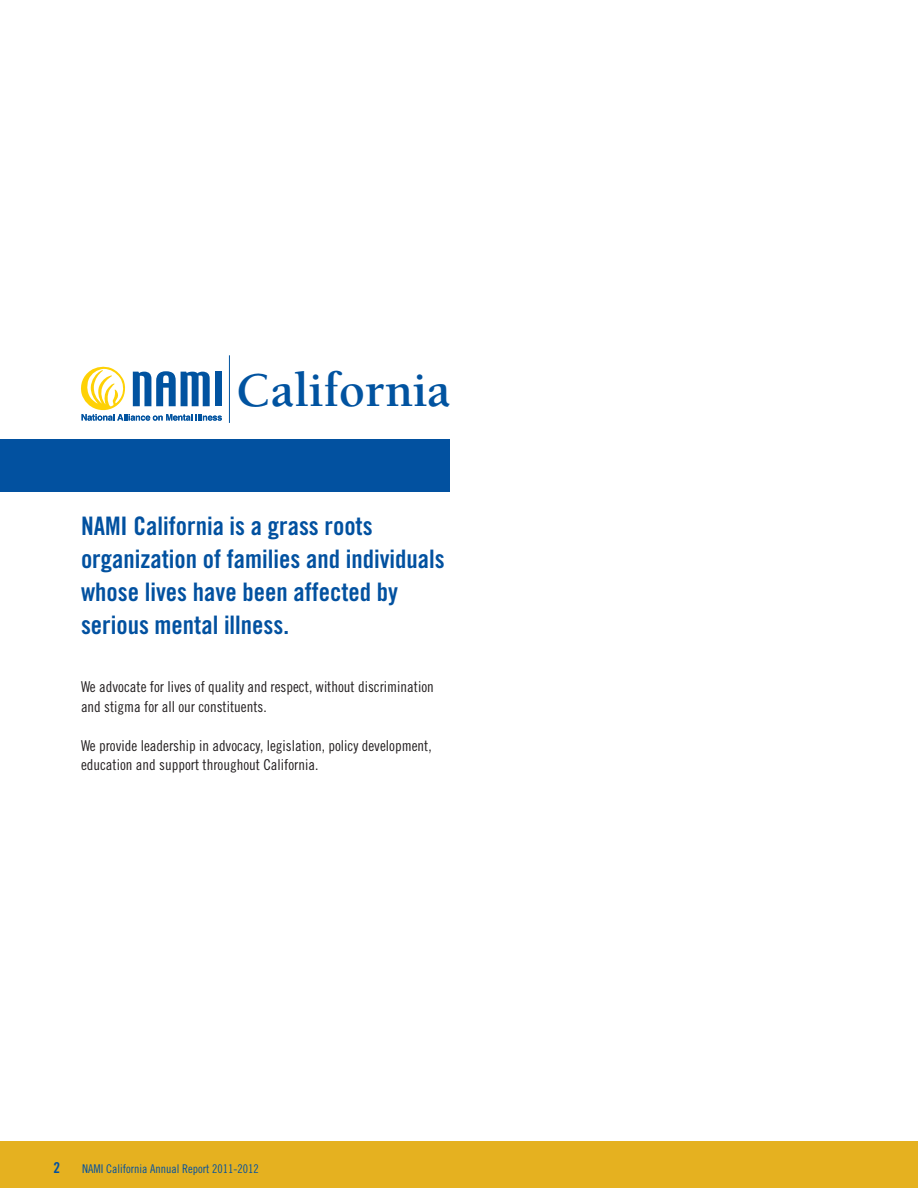
<style>
.page{position:relative;width:918px;height:1188px;background:#fff}
.page>*{position:absolute;margin:0;border:0;box-sizing:border-box;transform-origin:0 0}
.t1{font:700 49.65px "Berkeley";color:#0153a0}
.t2{font:25.5px/33px "Trade Gothic Bold Cond Twenty";color:#0251a0}
.t3{font:15px/19.5px "Trade Gothic Cond Eighteen";color:#231f20}
.t4{font:15px "Trade Gothic Bold Cond Twenty";color:#0251a0}
.t5{font:12px "Trade Gothic Cond Eighteen";color:#0251a0}
</style>
<div class="page">
<hr style="left:229px;top:355px;width:1px;height:68px;background:#0153a0">
<svg style="left:81px;top:366px;width:141px;height:55px"></svg>
<div style="left:0;top:1141px;width:918px;height:47px;background:#e5b120"></div>
<div style="left:0;top:439px;width:450px;height:53px;background:#0251a0"></div>
<h1 class="t1" style="left:236px;top:364px;width:216px">California</h1>
<p class="t2" style="left:81px;top:509px;width:365px">NAMI California is a grass roots organization of families and individuals whose lives have been affected by serious mental illness.</p>
<p class="t3" style="left:81px;top:677px;width:354px">We advocate for lives of quality and respect, without discrimination and stigma for all our constituents.</p>
<p class="t3" style="left:81px;top:735px;width:352px">We provide leadership in advocacy, legislation, policy development, education and support throughout California.</p>
<p class="t4" style="left:53px;top:1158px;width:8px">2</p>
<p class="t5" style="left:82px;top:1162px;width:178px">NAMI California Annual Report 2011-2012</p>
</div>
